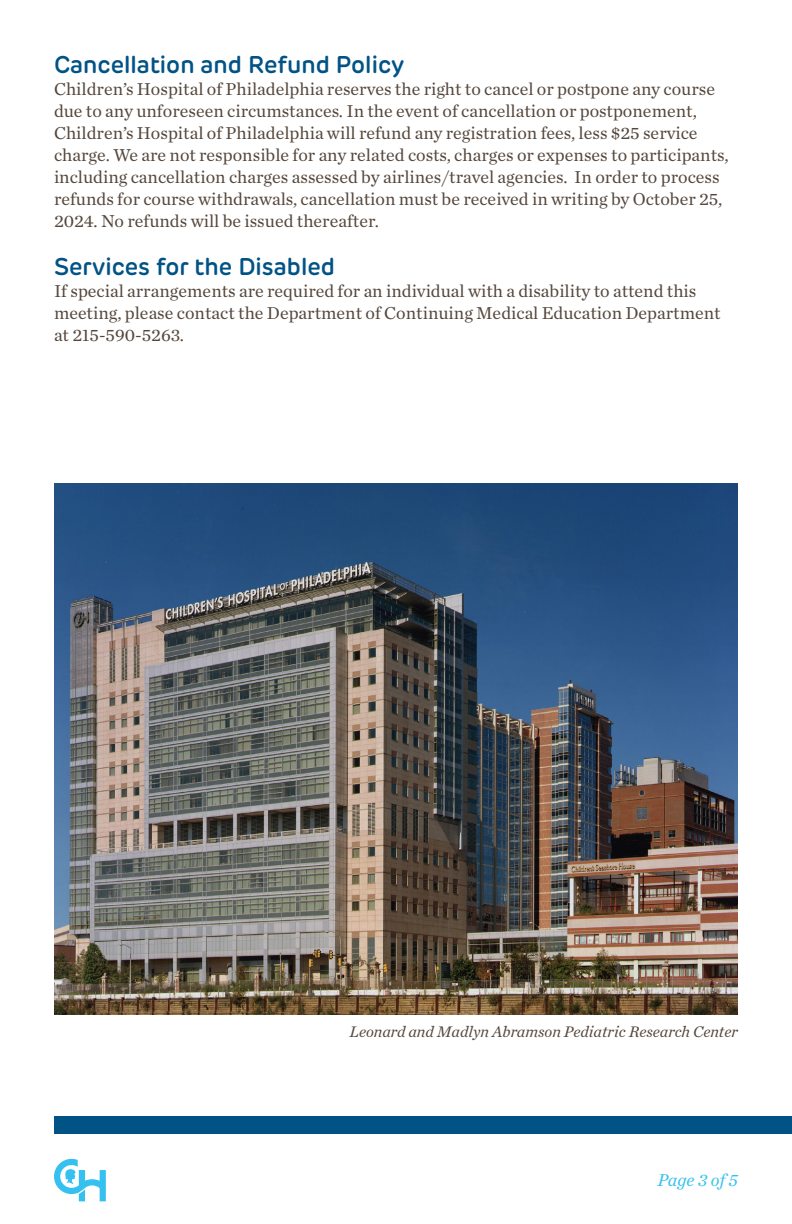
<style>
.page{position:relative;width:792px;height:1224px;background:#fff}
.page>*{position:absolute;margin:0;border:0;box-sizing:border-box;transform-origin:0 0}
.Headings{font:600 24px "New Rubrik";color:#015386}
.Body_Copy{font:18px/22px "Chronicle Text G1";color:#55473c}
.t1{font:italic 18px "Chronicle Text G1";color:#35c1ef}
.t2{font:italic 16px "Chronicle Text G1";color:#55473c}
</style>
<div class="page">
<div style="left:54px;top:1116px;width:738px;height:18px;background:#015386"></div>
<svg style="left:54px;top:1159px;width:52px;height:42px"></svg>
<img style="left:54px;top:483px;width:684px;height:531px">
<p class="Headings" style="left:54px;top:49px;width:352px">Cancellation and Refund Policy</p>
<p class="Body_Copy" style="left:54px;top:77px;width:676px">Children’s Hospital of Philadelphia reserves the right to cancel or postpone any course due to any unforeseen circumstances. In the event of cancellation or postponement, Children’s Hospital of Philadelphia will refund any registration fees, less $25 service charge. We are not responsible for any related costs, charges or expenses to participants, including cancellation charges assessed by airlines/travel agencies. In order to process refunds for course withdrawals, cancellation must be received in writing by October 25, 2024. No refunds will be issued thereafter.</p>
<p class="Headings" style="left:54px;top:251px;width:283px">Services for the Disabled</p>
<p class="Body_Copy" style="left:54px;top:279px;width:668px">If special arrangements are required for an individual with a disability to attend this meeting, please contact the Department of Continuing Medical Education Department at 215-590-5263.</p>
<p class="t2" style="left:349px;top:1019px;width:390px">Leonard and Madlyn Abramson Pediatric Research Center</p>
<p class="t1" style="left:658px;top:1166px;width:82px">Page 3 of 5</p>
</div>
